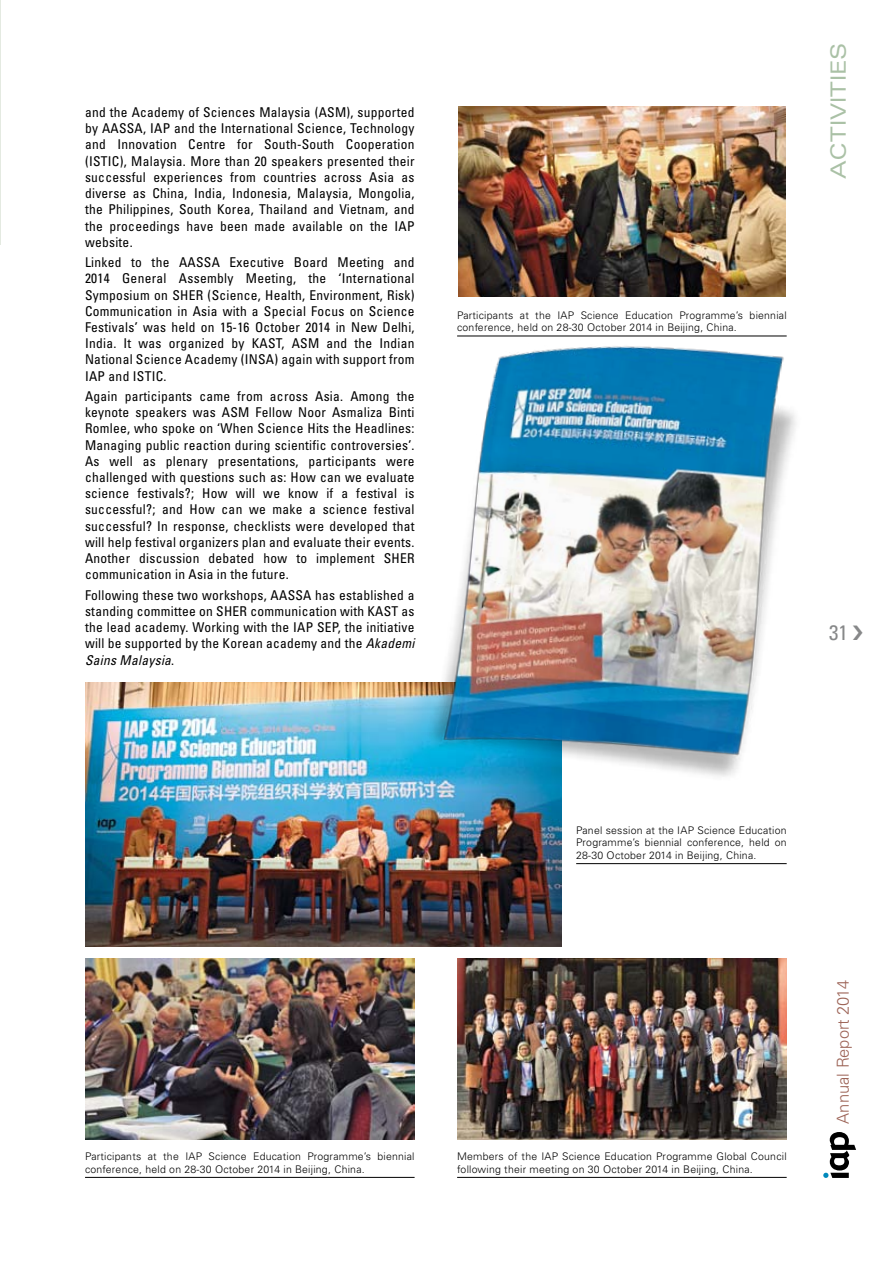
<style>
.page{position:relative;width:893px;height:1263px;background:#fff}
.page>*{position:absolute;margin:0;border:0;box-sizing:border-box;transform-origin:0 0}
.t1{font:expanded 21px "Univers";color:#aac1a6}
.t2{font:condensed 21px "Univers";color:#878889}
.t3{font:300 16.5px "Univers";color:#9d6457}
.t4{font:condensed 13.5px/16.2px "Univers";letter-spacing:.02em;color:#000;text-align:justify}
.t5{font:300 10.5px/12.6px "Univers";letter-spacing:.02em;color:#000}
.s1{font-style:italic}
</style>
<div class="page">
<hr style="left:0;top:0;width:1px;height:245px;background:#e4eae1">
<svg style="left:823px;top:1132px;width:33px;height:46px"></svg>
<img style="left:85px;top:682px;width:477px;height:264px">
<hr style="left:576px;top:863px;width:211px;height:1px;background:#000">
<img style="left:85px;top:959px;width:330px;height:181px">
<hr style="left:85px;top:1177px;width:330px;height:1px;background:#000">
<img style="left:458px;top:106px;width:328px;height:190px">
<img style="left:415px;top:335px;width:381px;height:456px">
<img style="left:457px;top:959px;width:330px;height:181px">
<hr style="left:457px;top:1177px;width:330px;height:1px;background:#000">
<p class="t4" style="left:85px;top:104px;width:331px">and the Academy of Sciences Malaysia (ASM), supported by AASSA, IAP and the International Science, Technology and Innovation Centre for South-South Cooperation (ISTIC), Malaysia. More than 20 speakers presented their successful experiences from countries across Asia as diverse as China, India, Indonesia, Malaysia, Mongolia, the Philippines, South Korea, Thailand and Vietnam, and the proceedings have been made available on the IAP website.</p>
<p class="t4" style="left:85px;top:254px;width:331px">Linked to the AASSA Executive Board Meeting and 2014 General Assembly Meeting, the ‘International Symposium on SHER (Science, Health, Environment, Risk)<br>Communication in Asia with a Special Focus on Science Festivals’ was held on 15-16 October 2014 in New Delhi, India. It was organized by KAST, ASM and the Indian National Science Academy (INSA) again with support from IAP and ISTIC.</p>
<p class="t4" style="left:85px;top:388px;width:331px">Again participants came from across Asia. Among the keynote speakers was ASM Fellow Noor Asmaliza Binti Romlee, who spoke on ‘When Science Hits the Headlines:<br>Managing public reaction during scientific controversies’.<br>As well as plenary presentations, participants were challenged with questions such as: How can we evaluate science festivals?; How will we know if a festival is successful?; and How can we make a science festival successful? In response, checklists were developed that will help festival organizers plan and evaluate their events.<br>Another discussion debated how to implement SHER communication in Asia in the future.</p>
<p class="t4" style="left:85px;top:587px;width:331px">Following these two workshops, AASSA has established a standing committee on SHER communication with KAST as the lead academy. Working with the IAP SEP, the initiative will be supported by the Korean academy and the <span class="s1">Akademi Sains Malaysia</span>.</p>
<p class="t5" style="left:457px;top:309px;width:331px">Participants at the IAP Science Education Programme’s biennial conference, held on 28-30 October 2014 in Beijing, China.</p>
<h1 class="t1" style="left:826px;top:179px;width:138px;rotate:-90deg">ACTIVITIES</h1>
<h1 class="t2" style="left:829px;top:619px;width:20px">31</h1>
<p class="t5" style="left:576px;top:824px;width:212px;text-align:justify">Panel session at the IAP Science Education Programme’s biennial conference, held on 28-30 October 2014 in Beijing, China.</p>
<p class="t5" style="left:85px;top:1150px;width:331px">Participants at the IAP Science Education Programme’s biennial conference, held on 28-30 October 2014 in Beijing, China.</p>
<p class="t5" style="left:457px;top:1150px;width:331px">Members of the IAP Science Education Programme Global Council following their meeting on 30 October 2014 in Beijing, China.</p>
<p class="t3" style="left:833px;top:1123px;width:145px;rotate:-90deg">Annual Report 2014</p>
</div>
